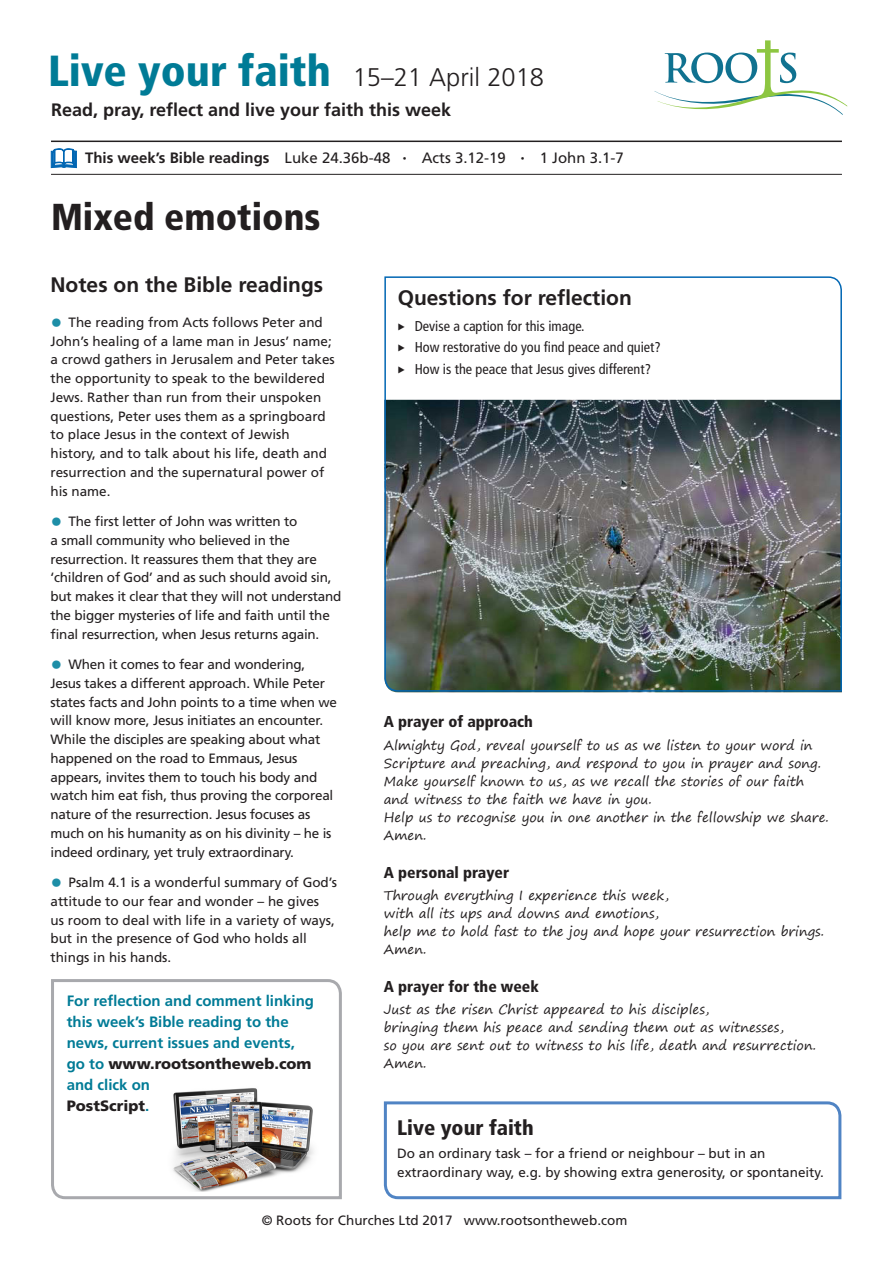
<style>
.page{position:relative;width:893px;height:1263px;background:#fff}
.page>*{position:absolute;margin:0;border:0;box-sizing:border-box;transform-origin:0 0}
._4_H1{font:900 condensed 37.5px "Frutiger LT Std";color:#231f20}
._1_Live_your_faith{font:300 25.5px "Frutiger LT Std";color:#231f20}
._5_H2{font:700 21px "Frutiger LT Std";color:#231f20}
._10_LYF_heading{font:900 condensed 21px "Frutiger LT Std";color:#231f20}
._2_Read__pray__refle{font:700 18px "Frutiger LT Std";color:#231f20}
._8_Prayer_heading{font:900 condensed 15.75px "Frutiger LT Std";color:#231f20}
.t1{font:700 15px/21px "Frutiger LT Std";color:#007b96}
._3_This_week_s_readi{font:15px "Frutiger LT Std";color:#231f20}
.t2{font:condensed 14.25px "Frutiger LT Std";color:#231f20}
._11_LYF_Tx{font:13.5px/18.8px "Frutiger LT Std";letter-spacing:-.015em;color:#231f20}
._9_Prayer_Tx{font:13.2px/18px "Segoe Print";color:#231f20}
.s1{font-weight:900;font-stretch:condensed;font-size:43.5px;color:#007b96}
.s2{font-weight:700}
.s3{font-weight:700;font-size:7.5px}
.s4{font-size:24px;color:#1d8ea7}
.s5{font-weight:900;color:#231f20}
</style>
<div class="page">
<svg style="left:654px;top:40px;width:193px;height:75px"></svg>
<svg style="left:51px;top:979px;width:291px;height:221px"></svg>
<img style="left:166px;top:1077px;width:155px;height:114px">
<svg style="left:383px;top:1101px;width:459px;height:99px"></svg>
<hr style="left:51px;top:141px;width:791px;height:1px;background:#231f20">
<hr style="left:51px;top:174px;width:791px;height:1px;background:#231f20">
<svg style="left:51px;top:148px;width:26px;height:20px"></svg>
<img style="left:384px;top:276px;width:458px;height:416px">
<p class="_1_Live_your_faith" style="left:48px;top:63px;width:497px"><span class="s1">Live your faith</span> 15–21 April 2018</p>
<p class="_2_Read__pray__refle" style="left:51px;top:99px;width:402px">Read, pray, reflect and live your faith this week</p>
<p class="_3_This_week_s_readi" style="left:85px;top:149px;width:540px"><span class="s2">This week’s Bible readings</span> Luke 24.36b-48 <span class="s3">•</span> Acts 3.12-19 <span class="s3">•</span> 1 John 3.1-7</p>
<p class="_4_H1" style="left:51px;top:194px;width:271px">Mixed emotions</p>
<p class="_5_H2" style="left:50px;top:272px;width:274px">Notes on the Bible readings</p>
<p class="_11_LYF_Tx" style="left:50px;top:313px;width:286px"><span class="s4">•</span> The reading from Acts follows Peter and John’s healing of a lame man in Jesus’ name; a crowd gathers in Jerusalem and Peter takes the opportunity to speak to the bewildered Jews. Rather than run from their unspoken questions, Peter uses them as a springboard to place Jesus in the context of Jewish history, and to talk about his life, death and resurrection and the supernatural power of his name.</p>
<p class="_11_LYF_Tx" style="left:50px;top:512px;width:292px"><span class="s4">•</span> The first letter of John was written to<br>a small community who believed in the resurrection. It reassures them that they are ‘children of God’ and as such should avoid sin, but makes it clear that they will not understand the bigger mysteries of life and faith until the final resurrection, when Jesus returns again.</p>
<p class="_11_LYF_Tx" style="left:50px;top:655px;width:288px"><span class="s4">•</span> When it comes to fear and wondering, Jesus takes a different approach. While Peter states facts and John points to a time when we will know more, Jesus initiates an encounter.<br>While the disciples are speaking about what happened on the road to Emmaus, Jesus appears, invites them to touch his body and watch him eat fish, thus proving the corporeal nature of the resurrection. Jesus focuses as much on his humanity as on his divinity – he is indeed ordinary, yet truly extraordinary.</p>
<p class="_11_LYF_Tx" style="left:50px;top:873px;width:288px"><span class="s4">•</span> Psalm 4.1 is a wonderful summary of God’s attitude to our fear and wonder – he gives<br>us room to deal with life in a variety of ways, but in the presence of God who holds all things in his hands.</p>
<p class="t1" style="left:67px;top:990px;width:249px">For reflection and comment linking this week’s Bible reading to the news, current issues and events, go to <span class="s5">www.rootsontheweb.com </span>and click on<br><span class="s5">PostScript</span>.</p>
<p class="_5_H2" style="left:398px;top:285px;width:236px">Questions for reflection</p>
<p class="t2" style="left:398px;top:317px;width:188px">▶ Devise a caption for this image.</p>
<p class="t2" style="left:398px;top:339px;width:265px">▶ How restorative do you find peace and quiet?</p>
<p class="t2" style="left:398px;top:360px;width:255px">▶ How is the peace that Jesus gives different?</p>
<p class="_8_Prayer_heading" style="left:384px;top:712px;width:151px">A prayer of approach</p>
<p class="_9_Prayer_Tx" style="left:384px;top:736px;width:439px">Almighty God, reveal yourself to us as we listen to your word in<br>Scripture and preaching, and respond to you in prayer and song.</p>
<p class="_9_Prayer_Tx" style="left:384px;top:772px;width:422px">Make yourself known to us, as we recall the stories of our faith</p>
<p class="_9_Prayer_Tx" style="left:384px;top:790px;width:270px">and witness to the faith we have in you.</p>
<p class="_9_Prayer_Tx" style="left:384px;top:808px;width:446px">Help us to recognise you in one another in the fellowship we share.<br>Amen.</p>
<p class="_8_Prayer_heading" style="left:384px;top:863px;width:127px">A personal prayer</p>
<p class="_9_Prayer_Tx" style="left:384px;top:886px;width:286px">Through everything I experience this week,</p>
<p class="_9_Prayer_Tx" style="left:384px;top:904px;width:277px">with all its ups and downs and emotions,</p>
<p class="_9_Prayer_Tx" style="left:384px;top:922px;width:442px">help me to hold fast to the joy and hope your resurrection brings.</p>
<p class="_9_Prayer_Tx" style="left:384px;top:940px;width:44px">Amen.</p>
<p class="_8_Prayer_heading" style="left:384px;top:977px;width:156px">A prayer for the week</p>
<p class="_9_Prayer_Tx" style="left:384px;top:1000px;width:327px">Just as the risen Christ appeared to his disciples,</p>
<p class="_9_Prayer_Tx" style="left:384px;top:1018px;width:401px">bringing them his peace and sending them out as witnesses,</p>
<p class="_9_Prayer_Tx" style="left:384px;top:1036px;width:434px">so you are sent out to witness to his life, death and resurrection.</p>
<p class="_9_Prayer_Tx" style="left:384px;top:1054px;width:44px">Amen.</p>
<p class="_10_LYF_heading" style="left:397px;top:1115px;width:138px">Live your faith</p>
<p class="_11_LYF_Tx" style="left:397px;top:1144px;width:428px">Do an ordinary task – for a friend or neighbour – but in an extraordinary way, e.g. by showing extra generosity, or spontaneity.</p>
<p class="_11_LYF_Tx" style="left:262px;top:1211px;width:367px">© Roots for Churches Ltd 2017 www.rootsontheweb.com</p>
</div>
